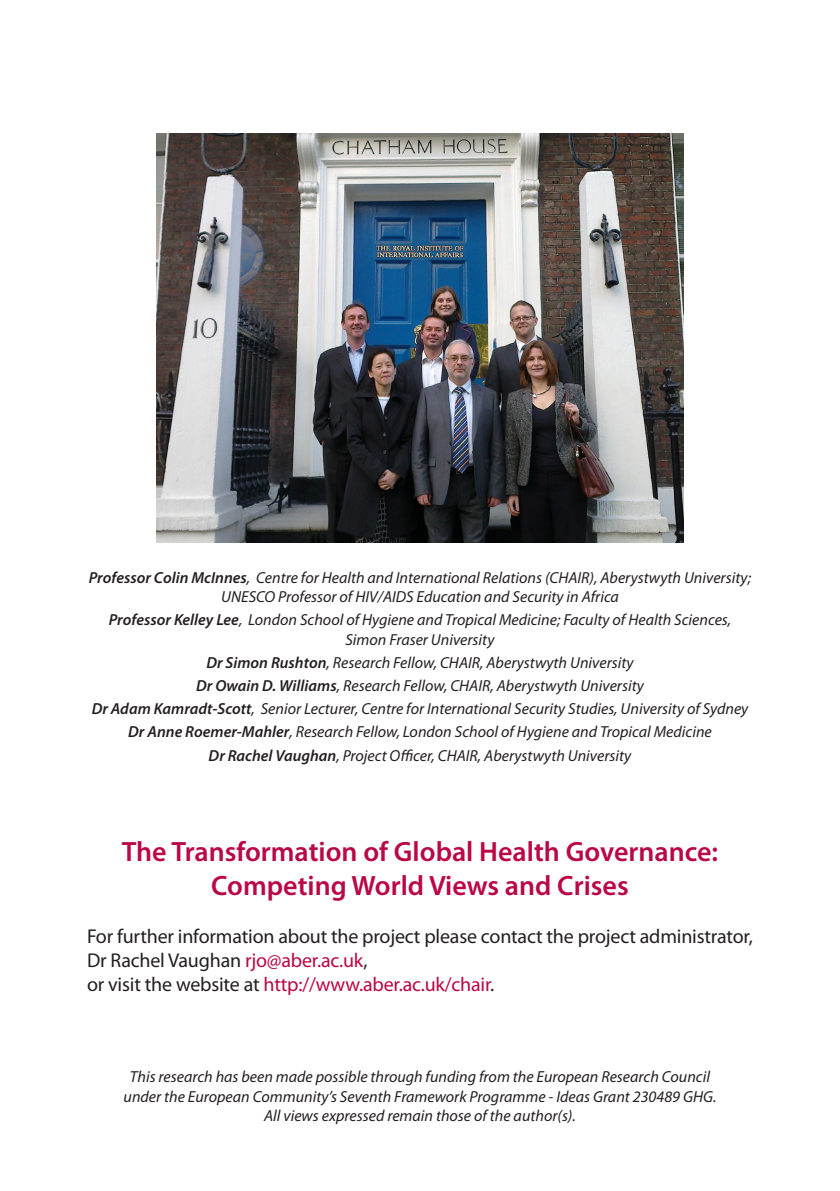
<style>
.page{position:relative;width:840px;height:1191px;background:#fff}
.page>*{position:absolute;margin:0;border:0;box-sizing:border-box;transform-origin:0 0}
.t1{font:600 28px/33.6px "Myriad Pro";color:#ba0745;text-align:center}
.t2{font:20px/24px "Myriad Pro";letter-spacing:-.01em;color:#231f20}
.t3{font:italic 16px/19.2px "Myriad Pro";color:#231f20;text-align:center}
.s1{font-weight:600}
.s2{color:#ba0745}
</style>
<div class="page">
<img style="left:157px;top:133px;width:525px;height:409px">
<p class="t3" style="left:89px;top:567px;width:663px"><span class="s1">Professor Colin McInnes</span>, Centre for Health and International Relations (CHAIR), Aberystwyth University;<br>UNESCO Professor of HIV/AIDS Education and Security in Africa</p>
<p class="t3" style="left:109px;top:610px;width:623px"><span class="s1">Professor Kelley Lee</span>, London School of Hygiene and Tropical Medicine; Faculty of Health Sciences,<br>Simon Fraser University</p>
<p class="t3" style="left:92px;top:650px;width:657px;line-height:23.2px"><span class="s1">Dr Simon Rushton</span>, Research Fellow, CHAIR, Aberystwyth University<br><span class="s1">Dr Owain D. Williams</span>, Research Fellow, CHAIR, Aberystwyth University<br><span class="s1">Dr Adam Kamradt-Scott</span>, Senior Lecturer, Centre for International Security Studies, University of Sydney <span class="s1">Dr Anne Roemer-Mahler</span>, Research Fellow, London School of Hygiene and Tropical Medicine<br><span class="s1">Dr Rachel Vaughan</span>, Project Officer, CHAIR, Aberystwyth University</p>
<h1 class="t1" style="left:122px;top:834px;width:597px">The Transformation of Global Health Governance:<br>Competing World Views and Crises</h1>
<p class="t2" style="left:87px;top:924px;width:667px">For further information about the project please contact the project administrator,<br>Dr Rachel Vaughan <span class="s2">rjo@aber.ac.uk</span>,<br>or visit the website at <span class="s2">http://www.aber.ac.uk/chair</span>.</p>
<p class="t3" style="left:123px;top:1067px;width:594px">This research has been made possible through funding from the European Research Council under the European Community’s Seventh Framework Programme - Ideas Grant 230489 GHG.<br>All views expressed remain those of the author(s).</p>
</div>
